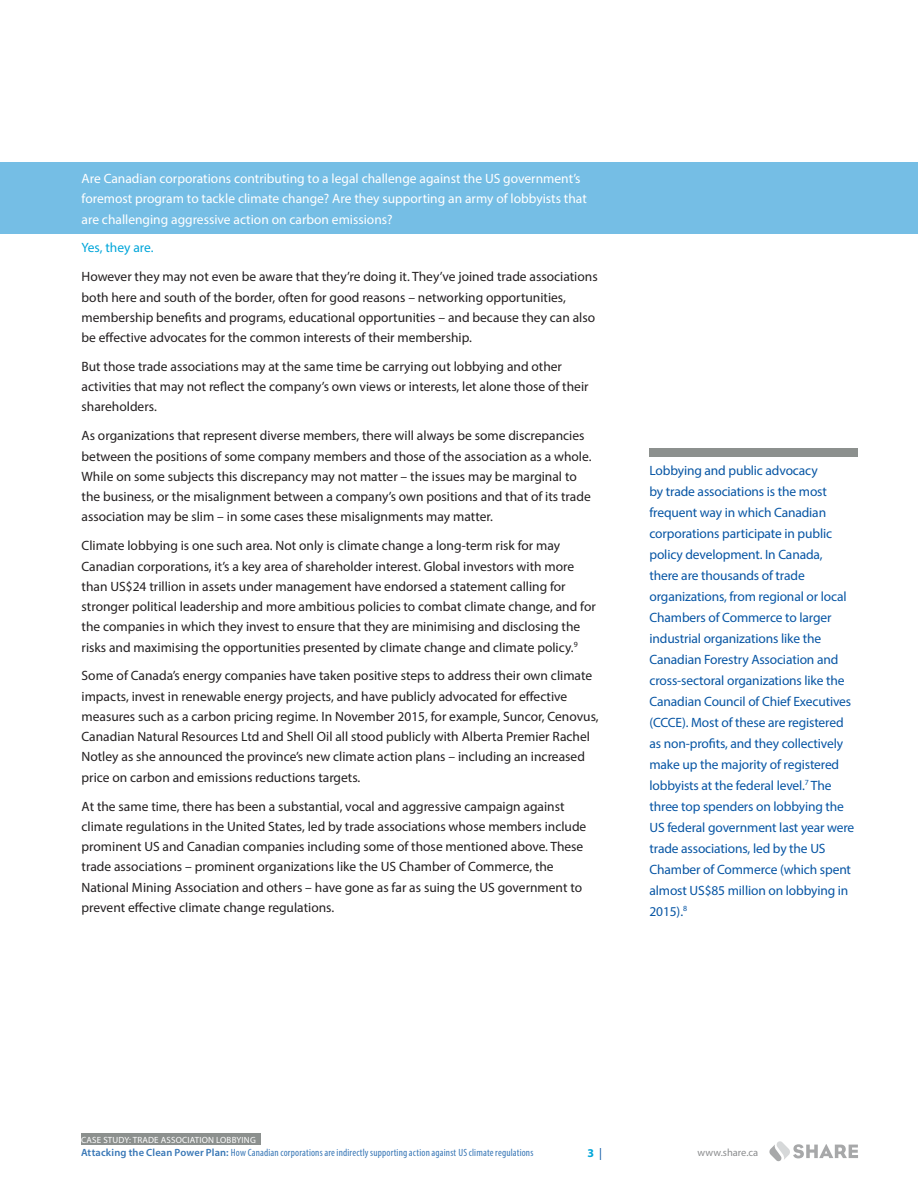
<style>
.page{position:relative;width:918px;height:1188px;background:#fff}
.page>*{position:absolute;margin:0;border:0;box-sizing:border-box;transform-origin:0 0}
.t1{font:13.5px/20.2px "Myriad Pro";color:#231f20}
.t2{font:13.5px/21px "Myriad Pro";letter-spacing:-.01em;color:#0755a4}
.t3{font:13.5px/20.2px "Myriad Pro";color:#fff}
.t4{font:13.5px "Myriad Pro";color:#00a6da}
.t5{font:700 12px "Myriad Pro";color:#00a6da}
.t6{font:condensed 10.5px "Myriad Pro";letter-spacing:.015em;color:#0755a4}
.t7{font:10.5px "Myriad Pro";color:#6d6f71}
.t8{font:9px "Myriad Pro";letter-spacing:.02em;color:#fff}
.s1{font-weight:600;font-stretch:normal}
.s2{font-weight:400;color:#0755a4}
</style>
<div class="page">
<svg style="left:769px;top:1141px;width:89px;height:20px"></svg>
<div style="left:81px;top:1133px;width:179px;height:12px;background:#8c908e"></div>
<div style="left:0;top:162px;width:918px;height:72px;background:#75bee5"></div>
<div style="left:650px;top:448px;width:208px;height:9px;background:#8c908e"></div>
<p class="t3" style="left:82px;top:168px;width:507px">Are Canadian corporations contributing to a legal challenge against the US government’s foremost program to tackle climate change? Are they supporting an army of lobbyists that are challenging aggressive action on carbon emissions?</p>
<p class="t4" style="left:82px;top:240px;width:74px">Yes, they are.</p>
<p class="t1" style="left:82px;top:266px;width:518px">However they may not even be aware that they’re doing it. They’ve joined trade associations both here and south of the border, often for good reasons – networking opportunities, membership benefits and programs, educational opportunities – and because they can also be effective advocates for the common interests of their membership.</p>
<p class="t1" style="left:82px;top:356px;width:509px">But those trade associations may at the same time be carrying out lobbying and other activities that may not reflect the company’s own views or interests, let alone those of their shareholders.</p>
<p class="t1" style="left:82px;top:426px;width:512px">As organizations that represent diverse members, there will always be some discrepancies between the positions of some company members and those of the association as a whole.<br>While on some subjects this discrepancy may not matter – the issues may be marginal to the business, or the misalignment between a company’s own positions and that of its trade association may be slim – in some cases these misalignments may matter.</p>
<p class="t1" style="left:82px;top:535px;width:516px">Climate lobbying is one such area. Not only is climate change a long-term risk for may Canadian corporations, it’s a key area of shareholder interest. Global investors with more than US$24 trillion in assets under management have endorsed a statement calling for stronger political leadership and more ambitious policies to combat climate change, and for the companies in which they invest to ensure that they are minimising and disclosing the risks and maximising the opportunities presented by climate change and climate policy.<sup>9</sup></p>
<p class="t1" style="left:82px;top:666px;width:519px">Some of Canada’s energy companies have taken positive steps to address their own climate impacts, invest in renewable energy projects, and have publicly advocated for effective measures such as a carbon pricing regime. In November 2015, for example, Suncor, Cenovus, Canadian Natural Resources Ltd and Shell Oil all stood publicly with Alberta Premier Rachel Notley as she announced the province’s new climate action plans – including an increased price on carbon and emissions reductions targets.</p>
<p class="t1" style="left:82px;top:796px;width:506px">At the same time, there has been a substantial, vocal and aggressive campaign against climate regulations in the United States, led by trade associations whose members include prominent US and Canadian companies including some of those mentioned above. These trade associations – prominent organizations like the US Chamber of Commerce, the National Mining Association and others – have gone as far as suing the US government to prevent effective climate change regulations.</p>
<p class="t2" style="left:649px;top:459px;width:206px">Lobbying and public advocacy<br>by trade associations is the most frequent way in which Canadian corporations participate in public policy development. In Canada, there are thousands of trade organizations, from regional or local Chambers of Commerce to larger industrial organizations like the Canadian Forestry Association and cross-sectoral organizations like the Canadian Council of Chief Executives (CCCE). Most of these are registered as non-profits, and they collectively make up the majority of registered lobbyists at the federal level.<sup>7</sup> The three top spenders on lobbying the US federal government last year were trade associations, led by the US Chamber of Commerce (which spent almost US$85 million on lobbying in 2015).<sup>8</sup></p>
<p class="t8" style="left:81px;top:1134px;width:176px">CASE STUDY: TRADE ASSOCIATION LOBBYING</p>
<p class="t6" style="left:81px;top:1147px;width:454px"><span class="s1">Attacking the Clean Power Plan:</span> How Canadian corporations are indirectly supporting action against US climate regulations</p>
<p class="t5" style="left:587px;top:1145px;width:16px">3 <span class="s2">|</span></p>
<p class="t7" style="left:698px;top:1146px;width:62px">www.share.ca</p>
</div>
